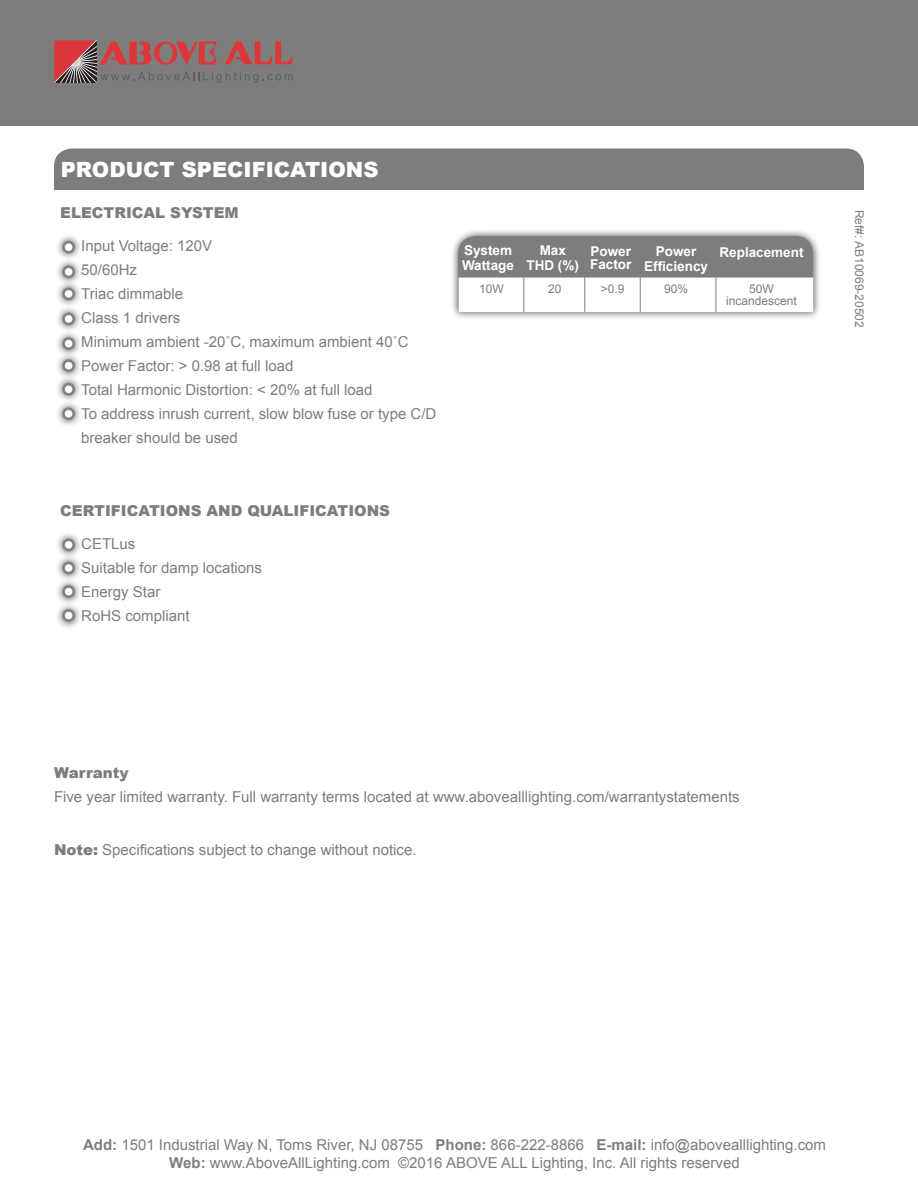
<style>
.page{position:relative;width:918px;height:1188px;background:#fff}
.page>*{position:absolute;margin:0;border:0;box-sizing:border-box;transform-origin:0 0}
.t1{font:900 21px "Arial";color:#fff}
.t2{font:15px/24px "Arial";color:#7f7c7c}
.t3{font:900 15px "Arial";color:#7f7c7c}
.t4{font:700 13.5px/15px "Arial";color:#fff}
.t5{font:12px/12px "Arial";color:#7f7c7c;text-align:center}
.s1{font-weight:900}
.s2{font-weight:700}
</style>
<div class="page">
<div style="left:0;top:0;width:918px;height:126px;background:#7f7c7c"></div>
<div style="left:54px;top:148px;width:810px;height:42px;background:#7f7c7c"></div>
<svg style="left:54px;top:40px;width:239px;height:43px"></svg>
<div style="left:450px;top:229px;width:371px;height:91px;background:#000;opacity:.75"></div>
<svg style="left:458px;top:236px;width:355px;height:76px"></svg>
<hr style="left:523px;top:277px;width:1px;height:35px;background:#7f7c7c">
<hr style="left:584px;top:277px;width:1px;height:35px;background:#7f7c7c">
<hr style="left:640px;top:277px;width:1px;height:35px;background:#7f7c7c">
<hr style="left:716px;top:277px;width:1px;height:35px;background:#7f7c7c">
<div style="left:54px;top:233px;width:29px;height:29px;background:#000;opacity:.75"></div>
<svg style="left:62px;top:241px;width:13px;height:13px"></svg>
<div style="left:65px;top:243px;width:7px;height:8px;background:#fff;border-radius:50%"></div>
<div style="left:54px;top:305px;width:29px;height:28px;background:#000;opacity:.75"></div>
<svg style="left:62px;top:313px;width:13px;height:12px"></svg>
<div style="left:65px;top:315px;width:7px;height:8px;background:#fff;border-radius:50%"></div>
<div style="left:54px;top:375px;width:29px;height:29px;background:#000;opacity:.75"></div>
<svg style="left:62px;top:383px;width:13px;height:13px"></svg>
<div style="left:65px;top:385px;width:7px;height:8px;background:#fff;border-radius:50%"></div>
<div style="left:54px;top:400px;width:29px;height:28px;background:#000;opacity:.75"></div>
<svg style="left:62px;top:407px;width:13px;height:13px"></svg>
<div style="left:65px;top:410px;width:7px;height:8px;background:#fff;border-radius:50%"></div>
<div style="left:54px;top:531px;width:29px;height:28px;background:#000;opacity:.75"></div>
<svg style="left:62px;top:539px;width:13px;height:12px"></svg>
<div style="left:65px;top:541px;width:7px;height:8px;background:#fff;border-radius:50%"></div>
<div style="left:54px;top:258px;width:29px;height:28px;background:#000;opacity:.75"></div>
<svg style="left:62px;top:265px;width:13px;height:13px"></svg>
<div style="left:65px;top:268px;width:7px;height:8px;background:#fff;border-radius:50%"></div>
<div style="left:54px;top:329px;width:29px;height:29px;background:#000;opacity:.75"></div>
<svg style="left:62px;top:337px;width:13px;height:13px"></svg>
<div style="left:65px;top:340px;width:7px;height:7px;background:#fff;border-radius:50%"></div>
<div style="left:54px;top:554px;width:29px;height:28px;background:#000;opacity:.75"></div>
<svg style="left:62px;top:562px;width:13px;height:12px"></svg>
<div style="left:65px;top:564px;width:7px;height:8px;background:#fff;border-radius:50%"></div>
<div style="left:54px;top:280px;width:29px;height:28px;background:#000;opacity:.75"></div>
<svg style="left:62px;top:288px;width:13px;height:12px"></svg>
<div style="left:65px;top:290px;width:7px;height:8px;background:#fff;border-radius:50%"></div>
<div style="left:54px;top:351px;width:29px;height:29px;background:#000;opacity:.75"></div>
<svg style="left:62px;top:359px;width:13px;height:13px"></svg>
<div style="left:65px;top:362px;width:7px;height:7px;background:#fff;border-radius:50%"></div>
<div style="left:54px;top:577px;width:29px;height:29px;background:#000;opacity:.75"></div>
<svg style="left:62px;top:585px;width:13px;height:13px"></svg>
<div style="left:65px;top:588px;width:7px;height:7px;background:#fff;border-radius:50%"></div>
<div style="left:54px;top:601px;width:29px;height:29px;background:#000;opacity:.75"></div>
<svg style="left:62px;top:609px;width:13px;height:13px"></svg>
<div style="left:65px;top:612px;width:7px;height:7px;background:#fff;border-radius:50%"></div>
<h1 class="t1" style="left:61px;top:154px;width:319px">PRODUCT SPECIFICATIONS</h1>
<p class="t3" style="left:60px;top:202px;width:180px">ELECTRICAL SYSTEM</p>
<p class="t2" style="left:81px;top:234px;width:357px">Input Voltage: 120V<br>50/60Hz<br>Triac dimmable<br>Class 1 drivers<br>Minimum ambient -20˚C, maximum ambient 40˚C<br>Power Factor: &gt; 0.98 at full load<br>Total Harmonic Distortion: &lt; 20% at full load<br>To address inrush current, slow blow fuse or type C/D breaker should be used</p>
<p class="t3" style="left:60px;top:500px;width:331px">CERTIFICATIONS AND QUALIFICATIONS</p>
<p class="t2" style="left:81px;top:532px;width:182px">CETLus<br>Suitable for damp locations<br>Energy Star<br>RoHS compliant</p>
<p class="t4" style="left:462px;top:243px;width:53px">System<br>Wattage</p>
<p class="t4" style="left:527px;top:243px;width:54px;text-align:center">Max<br>THD (%)</p>
<p class="t4" style="left:590px;top:245px;width:43px;line-height:13.5px">Power<br>Factor</p>
<p class="t4" style="left:644px;top:244px;width:65px;text-align:center">Power<br>Efficiency</p>
<p class="t4" style="left:720px;top:245px;width:86px">Replacement</p>
<p class="t5" style="left:479px;top:283px;width:26px">10W</p>
<p class="t5" style="left:548px;top:283px;width:15px">20</p>
<p class="t5" style="left:601px;top:283px;width:25px">&gt;0.9</p>
<p class="t5" style="left:664px;top:283px;width:26px">90%</p>
<p class="t5" style="left:726px;top:283px;width:72px">50W incandescent</p>
<p class="t5" style="left:865px;top:210px;width:120px;rotate:90deg">Ref#: AB10069-20502</p>
<p class="t3" style="left:54px;top:762px;width:76px">Warranty</p>
<p class="t2" style="left:54px;top:785px;width:687px">Five year limited warranty. Full warranty terms located at www.abovealllighting.com/warrantystatements</p>
<p class="t2" style="left:54px;top:838px;width:364px"><span class="s1">Note:</span> Specifications subject to change without notice.</p>
<p class="t2" style="left:83px;top:1136px;width:745px;line-height:18px;text-align:center"><span class="s2">Add:</span> 1501 Industrial Way N, Toms River, NJ 08755 <span class="s2">Phone:</span> 866-222-8866 <span class="s2">E-mail:</span> info@abovealllighting.com<br><span class="s2">Web:</span> www.AboveAllLighting.com ©2016 ABOVE ALL Lighting, Inc. All rights reserved</p>
</div>
